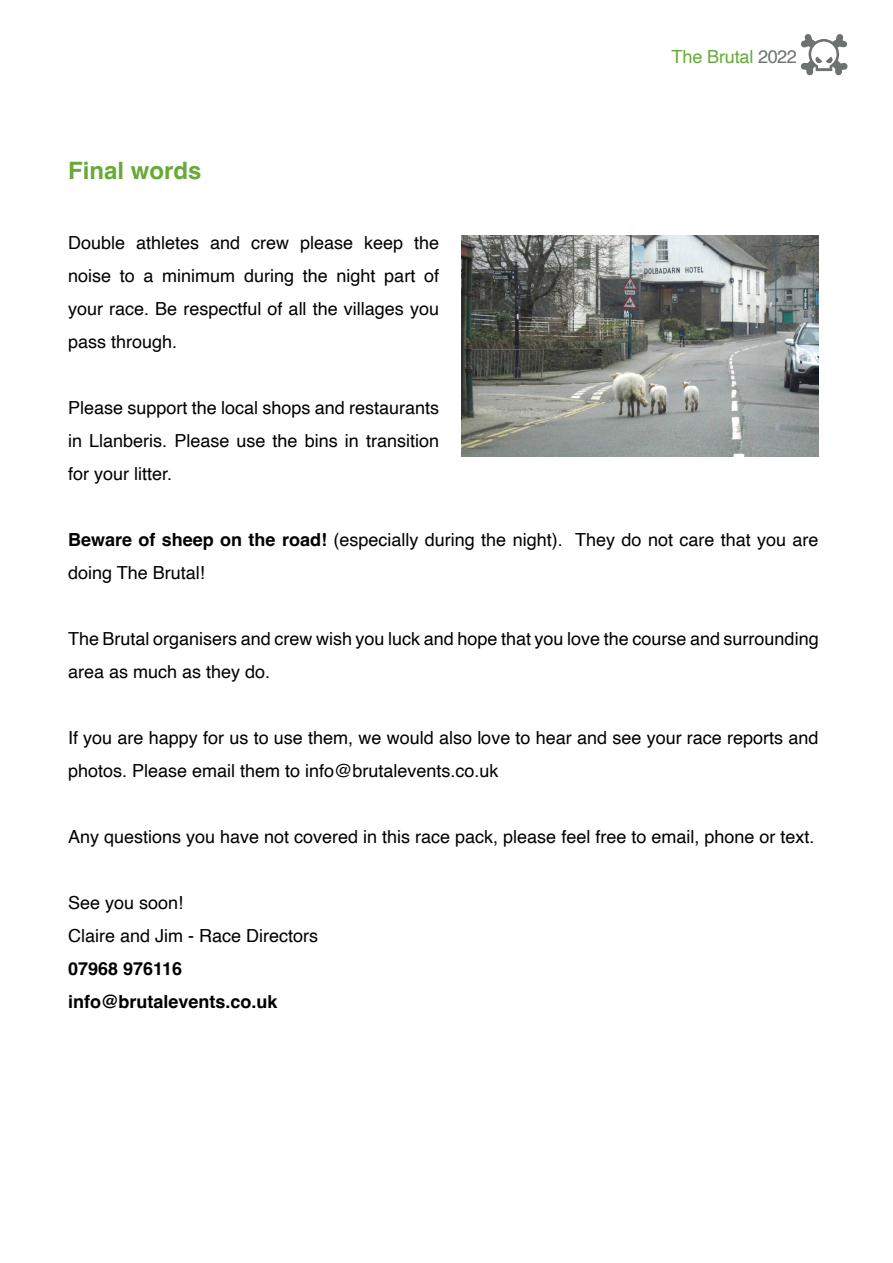
<style>
.page{position:relative;width:893px;height:1263px;background:#fff}
.page>*{position:absolute;margin:0;border:0;box-sizing:border-box;transform-origin:0 0}
.t1{font:700 24px "Helvetica";color:#68aa38}
.t2{font:18.15px "Helvetica";letter-spacing:-.01em;color:#68aa38}
.t3{font:18px/33px "Helvetica";color:#000}
.t4{font:700 18px/33px "Helvetica";color:#000}
.s1{color:#6e7171}
.s2{font-weight:700}
</style>
<div class="page">
<svg style="left:800px;top:34px;width:48px;height:42px"></svg>
<img style="left:461px;top:235px;width:358px;height:221px">
<h1 class="t1" style="left:68px;top:156px;width:135px">Final words</h1>
<p class="t3" style="left:68px;top:227px;width:373px;text-align:justify">Double athletes and crew please keep the noise to a minimum during the night part of your race. Be respectful of all the villages you pass through.</p>
<p class="t3" style="left:68px;top:391px;width:373px;text-align:justify">Please support the local shops and restaurants in Llanberis. Please use the bins in transition for your litter.</p>
<p class="t2" style="left:672px;top:42px;width:127px">The Brutal <span class="s1">2022</span></p>
<p class="t3" style="left:68px;top:523px;width:752px"><span class="s2">Beware of sheep on the road!</span> (especially during the night). They do not care that you are doing The Brutal!</p>
<p class="t3" style="left:68px;top:622px;width:752px">The Brutal organisers and crew wish you luck and hope that you love the course and surrounding area as much as they do.</p>
<p class="t3" style="left:68px;top:721px;width:752px">If you are happy for us to use them, we would also love to hear and see your race reports and photos. Please email them to info@brutalevents.co.uk</p>
<p class="t3" style="left:68px;top:820px;width:748px">Any questions you have not covered in this race pack, please feel free to email, phone or text.</p>
<p class="t3" style="left:68px;top:886px;width:252px">See you soon!<br>Claire and Jim - Race Directors</p>
<p class="t4" style="left:68px;top:954px;width:211px">07968 976116 info@brutalevents.co.uk</p>
</div>
